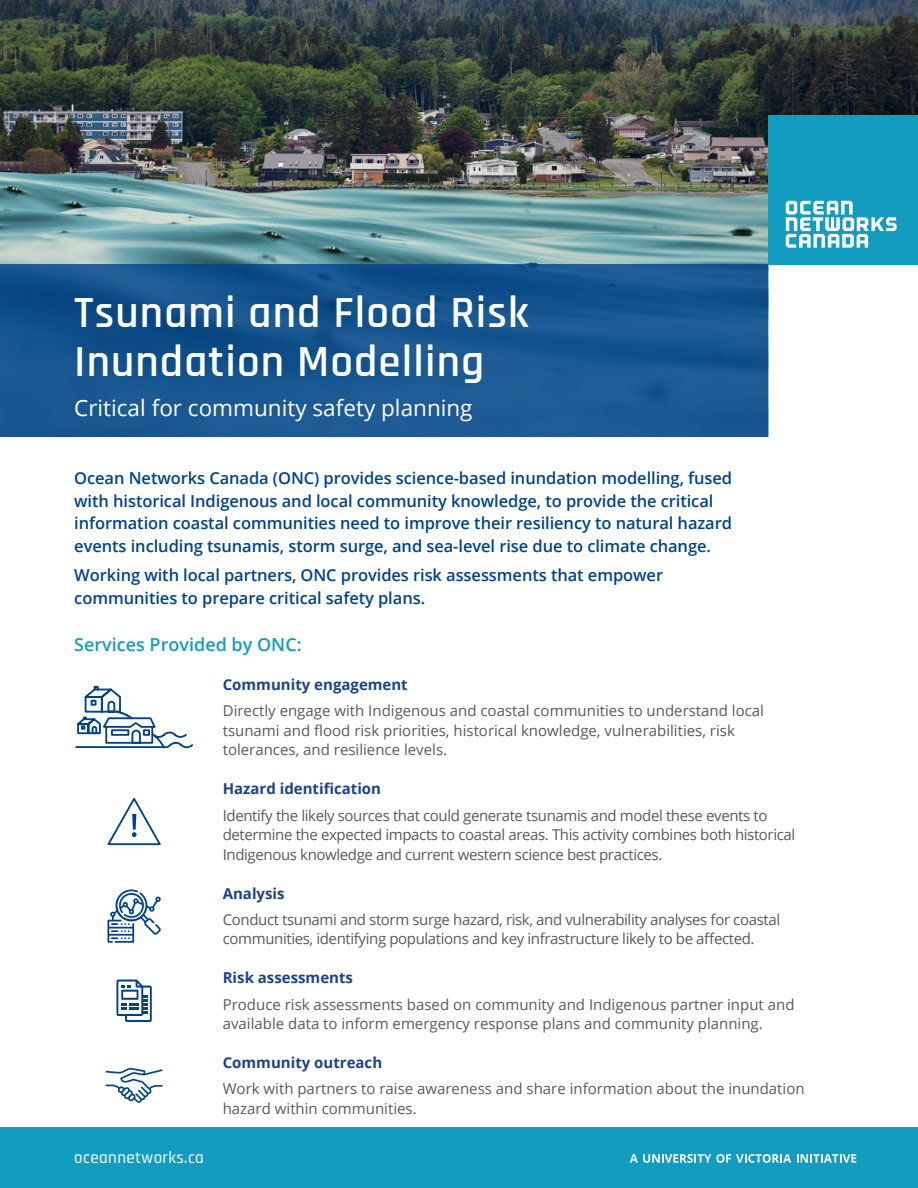
<style>
.page{position:relative;width:918px;height:1188px;background:#fff}
.page>*{position:absolute;margin:0;border:0;box-sizing:border-box;transform-origin:0 0}
.t1{font:600 45px/49.5px "Rajdhani";letter-spacing:.025em;color:#fff}
.t2{font:22.5px "Open Sans";color:#fff}
.t3{font:600 18px "Open Sans";color:#129dc0}
.t4{font:500 16.95px "Rajdhani";letter-spacing:.025em;color:#fff}
.t5{font:600 16.5px/22.5px "Open Sans";letter-spacing:-.005em;color:#00438c}
.t6{font:15px/19.5px "Open Sans";color:#58595b}
.t7{font:15px/19.5px "Open Sans";letter-spacing:-.025em;color:#58595b}
.t8{font:700 15px "Open Sans";color:#1d428a}
</style>
<div class="page">
<div style="left:0;top:1127px;width:918px;height:61px;background:#129dc0"></div>
<img style="left:0;top:0;width:918px;height:437px">
<div style="left:0;top:265px;width:768px;height:172px;background:linear-gradient(to right,#13528c,#1a5892)"></div>
<div style="left:768px;top:115px;width:150px;height:150px;background:#129dc0"></div>
<svg style="left:786px;top:201px;width:111px;height:47px"></svg>
<svg style="left:630px;top:1154px;width:161px;height:9px"></svg>
<svg style="left:797px;top:1154px;width:59px;height:9px"></svg>
<svg style="left:107px;top:797px;width:54px;height:49px"></svg>
<svg style="left:75px;top:685px;width:118px;height:64px"></svg>
<svg style="left:108px;top:889px;width:53px;height:54px"></svg>
<svg style="left:116px;top:980px;width:36px;height:42px"></svg>
<svg style="left:106px;top:1068px;width:57px;height:35px"></svg>
<h1 class="t1" style="left:74px;top:289px;width:456px">Tsunami and Flood Risk<br>Inundation Modelling</h1>
<h2 class="t2" style="left:74px;top:393px;width:400px">Critical for community safety planning</h2>
<p class="t5" style="left:74px;top:467px;width:659px">Ocean Networks Canada (ONC) provides science-based inundation modelling, fused with historical Indigenous and local community knowledge, to provide the critical information coastal communities need to improve their resiliency to natural hazard events including tsunamis, storm surge, and sea-level rise due to climate change.</p>
<p class="t5" style="left:74px;top:564px;width:590px">Working with local partners, ONC provides risk assessments that empower communities to prepare critical safety plans.</p>
<p class="t3" style="left:74px;top:632px;width:229px">Services Provided by ONC:</p>
<p class="t8" style="left:223px;top:674px;width:187px">Community engagement</p>
<p class="t6" style="left:223px;top:701px;width:543px">Directly engage with Indigenous and coastal communities to understand local tsunami and flood risk priorities, historical knowledge, vulnerabilities, risk tolerances, and resilience levels.</p>
<p class="t8" style="left:223px;top:778px;width:160px">Hazard identification</p>
<p class="t7" style="left:223px;top:805px;width:574px">Identify the likely sources that could generate tsunamis and model these events to determine the expected impacts to coastal areas. This activity combines both historical<br>Indigenous knowledge and current western science best practices.</p>
<p class="t8" style="left:223px;top:882px;width:63px">Analysis</p>
<p class="t7" style="left:223px;top:909px;width:559px">Conduct tsunami and storm surge hazard, risk, and vulnerability analyses for coastal communities, identifying populations and key infrastructure likely to be affected.</p>
<p class="t8" style="left:223px;top:967px;width:132px">Risk assessments</p>
<p class="t6" style="left:223px;top:994px;width:573px">Produce risk assessments based on community and Indigenous partner input and available data to inform emergency response plans and community planning.</p>
<p class="t8" style="left:223px;top:1052px;width:161px">Community outreach</p>
<p class="t6" style="left:223px;top:1079px;width:583px">Work with partners to raise awareness and share information about the inundation hazard within communities.</p>
<p class="t4" style="left:74px;top:1147px;width:131px">oceannetworks.ca</p>
</div>
